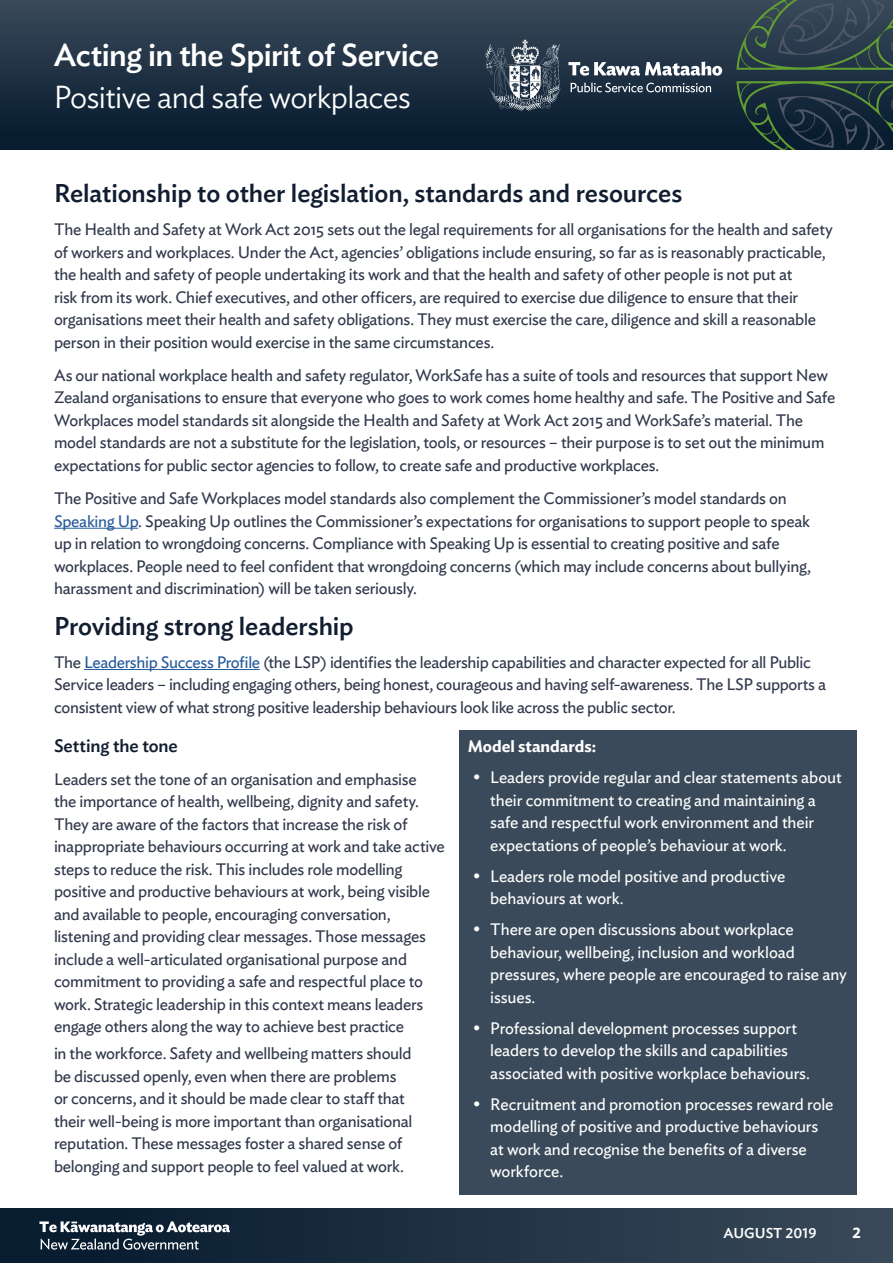
<style>
.page{position:relative;width:893px;height:1263px;background:#fff}
.page>*{position:absolute;margin:0;border:0;box-sizing:border-box;transform-origin:0 0}
.t1{font:500 31.5px "Ideal Sans";letter-spacing:-.015em;color:#fff}
.t2{font:300 31.5px "Ideal Sans";letter-spacing:-.02em;color:#fff}
.t3{font:500 25.5px "Ideal Sans";letter-spacing:-.005em;color:#111e31}
.t4{font:500 18px "Ideal Sans";letter-spacing:-.005em;color:#111e31}
.Body_Text{font:16.5px/22.5px "Ideal Sans";letter-spacing:-.015em;color:#31384b}
.t5{font:16.5px/22.5px "Ideal Sans";letter-spacing:-.005em;color:#fff}
.t6{font:600 16.5px "Ideal Sans";color:#fff}
.t7{font:600 15px "Ideal Sans";color:#fff}
.t8{font:500 14.25px "Ideal Sans";color:#fff}
.t9{font:500 12px "Futura PT";color:#fff}
.s1{color:#275b9b}
.s2{font-family:"Futura PT";font-size:18px}
</style>
<div class="page">
<div style="left:0;top:0;width:893px;height:150px;background:linear-gradient(to bottom,#394959,#05192d)"></div>
<div style="left:0;top:1209px;width:893px;height:54px;background:linear-gradient(to right,#04182d,#394959)"></div>
<svg style="left:568px;top:62px;width:154px;height:14px"></svg>
<svg style="left:571px;top:83px;width:140px;height:9px"></svg>
<svg style="left:485px;top:40px;width:76px;height:71px;background:#52606e"></svg>
<svg style="left:736px;top:0;width:157px;height:70px;background:#35494e"></svg>
<svg style="left:736px;top:81px;width:157px;height:69px;background:#1d3339"></svg>
<svg style="left:39px;top:1221px;width:191px;height:29px;background:#4d5b6a"></svg>
<hr style="left:54px;top:528px;width:84px;height:1px;background:#275b9b">
<hr style="left:84px;top:669px;width:176px;height:1px;background:#275b9b">
<div style="left:459px;top:731px;width:398px;height:464px;background:#3a4a5a"></div>
<h1 class="t1" style="left:54px;top:31px;width:387px">Acting in the Spirit of Service</h1>
<h1 class="t2" style="left:54px;top:73px;width:358px">Positive and safe workplaces</h1>
<h2 class="t3" style="left:54px;top:174px;width:630px">Relationship to other legislation, standards and resources</h2>
<p class="Body_Text" style="left:54px;top:217px;width:780px">The Health and Safety at Work Act 2015 sets out the legal requirements for all organisations for the health and safety of workers and workplaces. Under the Act, agencies’ obligations include ensuring, so far as is reasonably practicable, the health and safety of people undertaking its work and that the health and safety of other people is not put at<br>risk from its work. Chief executives, and other officers, are required to exercise due diligence to ensure that their organisations meet their health and safety obligations. They must exercise the care, diligence and skill a reasonable person in their position would exercise in the same circumstances.</p>
<p class="Body_Text" style="left:54px;top:363px;width:783px">As our national workplace health and safety regulator, WorkSafe has a suite of tools and resources that support New Zealand organisations to ensure that everyone who goes to work comes home healthy and safe. The Positive and Safe Workplaces model standards sit alongside the Health and Safety at Work Act 2015 and WorkSafe’s material. The model standards are not a substitute for the legislation, tools, or resources – their purpose is to set out the minimum expectations for public sector agencies to follow, to create safe and productive workplaces.</p>
<p class="Body_Text" style="left:54px;top:486px;width:758px">The Positive and Safe Workplaces model standards also complement the Commissioner’s model standards on <span class="s1">Speaking Up</span>. Speaking Up outlines the Commissioner’s expectations for organisations to support people to speak up in relation to wrongdoing concerns. Compliance with Speaking Up is essential to creating positive and safe workplaces. People need to feel confident that wrongdoing concerns (which may include concerns about bullying, harassment and discrimination) will be taken seriously.</p>
<h2 class="t3" style="left:54px;top:606px;width:301px">Providing strong leadership</h2>
<h2 class="Body_Text" style="left:54px;top:650px;width:773px">The <span class="s1">Leadership Success Profile</span> (the LSP) identifies the leadership capabilities and character expected for all Public<br>Service leaders – including engaging others, being honest, courageous and having self-awareness. The LSP supports a consistent view of what strong positive leadership behaviours look like across the public sector.</h2>
<h4 class="t6" style="left:468px;top:734px;width:130px">Model standards:</h4>
<p class="t5" style="left:490px;top:765px;width:353px;text-indent:-22px"><span class="s2">•</span> Leaders provide regular and clear statements about their commitment to creating and maintaining a safe and respectful work environment and their expectations of people’s behaviour at work.</p>
<p class="t5" style="left:490px;top:864px;width:297px;text-indent:-22px"><span class="s2">•</span> Leaders role model positive and productive behaviours at work.</p>
<p class="t5" style="left:490px;top:917px;width:358px;text-indent:-22px"><span class="s2">•</span> There are open discussions about workplace behaviour, wellbeing, inclusion and workload pressures, where people are encouraged to raise any issues.</p>
<p class="t5" style="left:490px;top:1016px;width:321px;text-indent:-22px"><span class="s2">•</span> Professional development processes support leaders to develop the skills and capabilities associated with positive workplace behaviours.</p>
<p class="t5" style="left:490px;top:1092px;width:345px;text-indent:-22px"><span class="s2">•</span> Recruitment and promotion processes reward role modelling of positive and productive behaviours at work and recognise the benefits of a diverse workforce.</p>
<h2 class="t4" style="left:54px;top:731px;width:125px">Setting the tone</h2>
<h2 class="Body_Text" style="left:54px;top:766px;width:392px">Leaders set the tone of an organisation and emphasise<br>the importance of health, wellbeing, dignity and safety.<br>They are aware of the factors that increase the risk of inappropriate behaviours occurring at work and take active steps to reduce the risk. This includes role modelling positive and productive behaviours at work, being visible and available to people, encouraging conversation, listening and providing clear messages. Those messages include a well-articulated organisational purpose and commitment to providing a safe and respectful place to work. Strategic leadership in this context means leaders engage others along the way to achieve best practice</h2>
<h2 class="Body_Text" style="left:54px;top:1041px;width:360px">in the workforce. Safety and wellbeing matters should be discussed openly, even when there are problems or concerns, and it should be made clear to staff that their well-being is more important than organisational reputation. These messages foster a shared sense of belonging and support people to feel valued at work.</h2>
<p class="t8" style="left:723px;top:1222px;width:95px">AUGUST 2019</p>
<p class="t7" style="left:853px;top:1221px;width:10px">2</p>
<p class="t9" style="left:756px;top:1225px;width:107px">Published August 2019</p>
</div>
